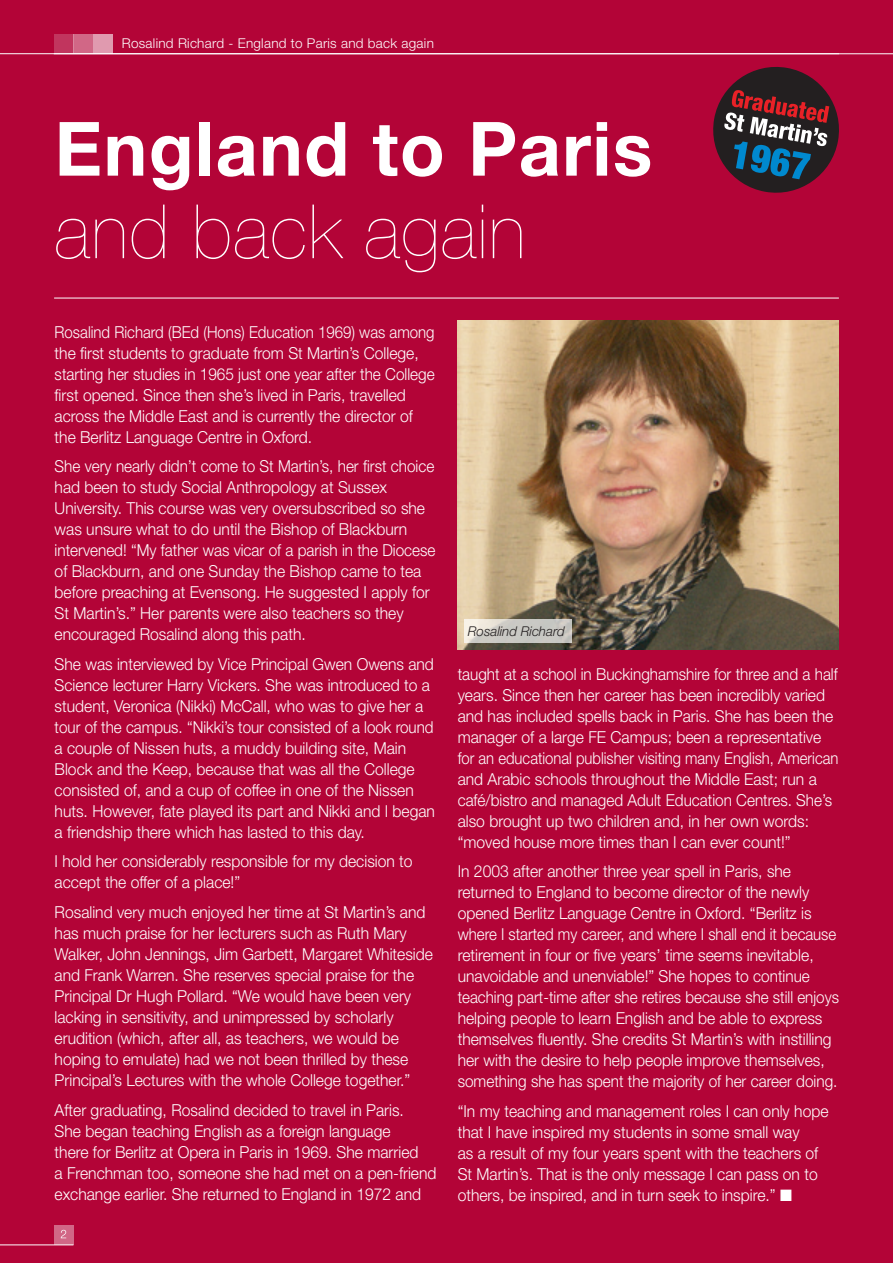
<style>
.page{position:relative;width:893px;height:1263px;background:#b30437}
.page>*{position:absolute;margin:0;border:0;box-sizing:border-box;transform-origin:0 0}
.t1{font:700 75px "Helvetica Neue";letter-spacing:.02em;color:#fff}
.t2{font:200 75px "Helvetica Neue";letter-spacing:.02em;color:#fff}
.t3{font:300 16.5px/21px "Helvetica Neue";color:#fff;scale:.95 1}
.t4{font:300 16.5px/21px "Helvetica Neue";color:#fff;scale:.93 1}
.t5{font:300 16.5px/21px "Helvetica Neue";color:#fff;scale:.91 1}
.t6{font:300 13.5px "Helvetica Neue";letter-spacing:.02em;color:#fff}
.t7{font:italic 300 13.5px "Helvetica Neue";color:#231f20}
</style>
<div class="page">
<hr style="left:0;top:53px;width:839px;height:1px;background:#fff">
<div style="left:93px;top:34px;width:20px;height:20px;background:#e09aaf"></div>
<div style="left:73px;top:34px;width:20px;height:20px;background:#d16786"></div>
<div style="left:54px;top:34px;width:19px;height:20px;background:#c1355e"></div>
<hr style="left:54px;top:53px;width:839px;height:1px;background:#fff">
<hr style="left:54px;top:298px;width:785px;height:1px;background:#fff">
<img style="left:457px;top:320px;width:382px;height:330px">
<svg style="left:464px;top:619px;width:107px;height:24px;background:#d1cfc9"></svg>
<hr style="left:0;top:1244px;width:73px;height:1px;background:#fff">
<div style="left:54px;top:1225px;width:19px;height:20px;background:#d16786"></div>
<svg style="left:61px;top:1230px;width:5px;height:8px"></svg>
<svg style="left:713px;top:67px;width:126px;height:126px"></svg>
<p class="t6" style="left:122px;top:35px;width:314px">Rosalind Richard - England to Paris and back again</p>
<p class="t1" style="left:55px;top:103px;width:599px">England to Paris</p>
<p class="t2" style="left:55px;top:188px;width:472px">and back again</p>
<p class="t5" style="left:55px;top:321px;width:419px">Rosalind Richard (BEd (Hons) Education 1969) was among the first students to graduate from St Martin’s College, starting her studies in 1965 just one year after the College first opened. Since then she’s lived in Paris, travelled across the Middle East and is currently the director of the Berlitz Language Centre in Oxford.</p>
<p class="t4" style="left:55px;top:456px;width:411px">She very nearly didn’t come to St Martin’s, her first choice had been to study Social Anthropology at Sussex University. This course was very oversubscribed so she was unsure what to do until the Bishop of Blackburn intervened! “My father was vicar of a parish in the Diocese of Blackburn, and one Sunday the Bishop came to tea before preaching at Evensong. He suggested I apply for St Martin’s.” Her parents were also teachers so they encouraged Rosalind along this path.</p>
<p class="t3" style="left:55px;top:653px;width:402px">She was interviewed by Vice Principal Gwen Owens and Science lecturer Harry Vickers. She was introduced to a student, Veronica (Nikki) McCall, who was to give her a tour of the campus. “Nikki’s tour consisted of a look round a couple of Nissen huts, a muddy building site, Main Block and the Keep, because that was all the College consisted of, and a cup of coffee in one of the Nissen huts. However, fate played its part and Nikki and I began a friendship there which has lasted to this day.</p>
<p class="t3" style="left:55px;top:851px;width:378px">I hold her considerably responsible for my decision to accept the offer of a place!”</p>
<p class="t3" style="left:55px;top:901px;width:400px">Rosalind very much enjoyed her time at St Martin’s and has much praise for her lecturers such as Ruth Mary Walker, John Jennings, Jim Garbett, Margaret Whiteside and Frank Warren. She reserves special praise for the Principal Dr Hugh Pollard. “We would have been very lacking in sensitivity, and unimpressed by scholarly erudition (which, after all, as teachers, we would be hoping to emulate) had we not been thrilled by these Principal’s Lectures with the whole College together.”</p>
<p class="t3" style="left:55px;top:1099px;width:403px">After graduating, Rosalind decided to travel in Paris.<br>She began teaching English as a foreign language<br>there for Berlitz at Opera in Paris in 1969. She married<br>a Frenchman too, someone she had met on a pen-friend exchange earlier. She returned to England in 1972 and</p>
<p class="t7" style="left:468px;top:624px;width:99px">Rosalind Richard</p>
<p class="t4" style="left:458px;top:663px;width:411px">taught at a school in Buckinghamshire for three and a half years. Since then her career has been incredibly varied and has included spells back in Paris. She has been the manager of a large FE Campus; been a representative for an educational publisher visiting many English, American and Arabic schools throughout the Middle East; run a café/bistro and managed Adult Education Centres. She’s also brought up two children and, in her own words: “moved house more times than I can ever count!”</p>
<p class="t3" style="left:458px;top:860px;width:403px">In 2003 after another three year spell in Paris, she returned to England to become director of the newly opened Berlitz Language Centre in Oxford. “Berlitz is where I started my career, and where I shall end it because retirement in four or five years’ time seems inevitable, unavoidable and unenviable!” She hopes to continue teaching part-time after she retires because she still enjoys helping people to learn English and be able to express themselves fluently. She credits St Martin’s with instilling her with the desire to help people improve themselves, something she has spent the majority of her career doing.</p>
<p class="t3" style="left:458px;top:1100px;width:392px">“In my teaching and management roles I can only hope that I have inspired my students in some small way<br>as a result of my four years spent with the teachers of St Martin’s. That is the only message I can pass on to others, be inspired, and in turn seek to inspire.” ■</p>
</div>
